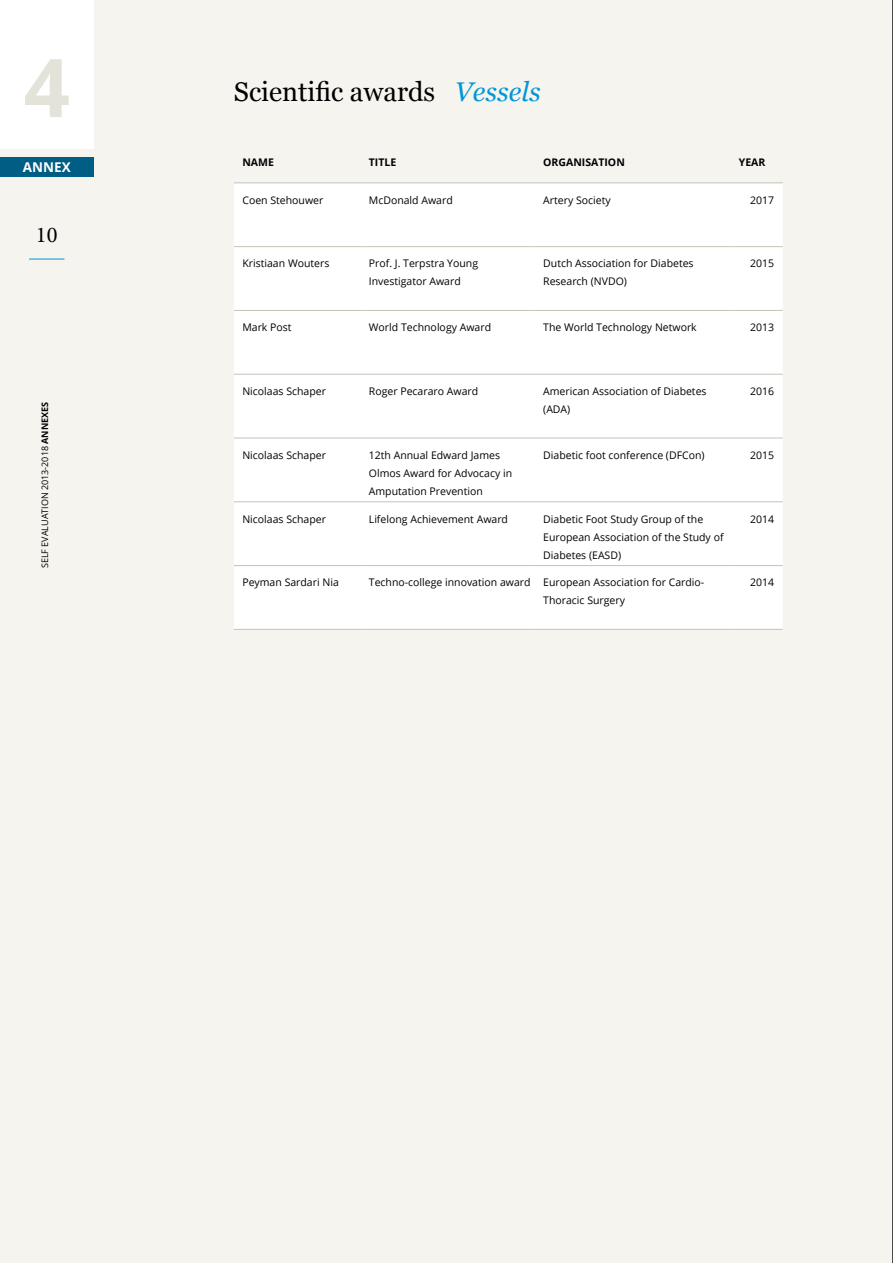
<style>
.page{position:relative;width:893px;height:1263px;background:#f5f4ef}
.page>*{position:absolute;margin:0;border:0;box-sizing:border-box;transform-origin:0 0}
.t1{font:700 81px "Open Sans";color:#e4e3d9}
.t2{font:27px "Georgia";color:#000}
.t3{font:22.5px "Minion Pro";color:#000}
.t4{font:700 13.5px "Open Sans";color:#fff}
.t5{font:10.5px/18px "Open Sans";color:#000}
.t6{font:700 10.5px "Open Sans";color:#000}
.t7{font:9px "Open Sans";color:#000}
.s1{font-weight:700}
.s2{font-style:italic;color:#0097d7}
</style>
<div class="page">
<hr style="left:29px;top:259px;width:35px;height:1px;background:#0097d7">
<div style="left:0;top:0;width:94px;height:148px;background:#fff"></div>
<div style="left:0;top:157px;width:94px;height:19px;background:#005d83"></div>
<svg style="left:234px;top:184px;width:549px;height:445px"></svg>
<hr style="left:234px;top:246px;width:126px;height:1px;background:#c1c5b9">
<hr style="left:360px;top:246px;width:175px;height:1px;background:#c1c5b9">
<hr style="left:535px;top:246px;width:195px;height:1px;background:#c1c5b9">
<hr style="left:730px;top:246px;width:53px;height:1px;background:#c1c5b9">
<hr style="left:234px;top:310px;width:126px;height:1px;background:#c1c5b9">
<hr style="left:360px;top:310px;width:175px;height:1px;background:#c1c5b9">
<hr style="left:535px;top:310px;width:195px;height:1px;background:#c1c5b9">
<hr style="left:730px;top:310px;width:53px;height:1px;background:#c1c5b9">
<hr style="left:234px;top:374px;width:126px;height:1px;background:#c1c5b9">
<hr style="left:360px;top:374px;width:175px;height:1px;background:#c1c5b9">
<hr style="left:535px;top:374px;width:195px;height:1px;background:#c1c5b9">
<hr style="left:730px;top:374px;width:53px;height:1px;background:#c1c5b9">
<hr style="left:234px;top:438px;width:126px;height:1px;background:#c1c5b9">
<hr style="left:360px;top:438px;width:175px;height:1px;background:#c1c5b9">
<hr style="left:535px;top:438px;width:195px;height:1px;background:#c1c5b9">
<hr style="left:730px;top:438px;width:53px;height:1px;background:#c1c5b9">
<hr style="left:234px;top:501px;width:126px;height:1px;background:#c1c5b9">
<hr style="left:360px;top:501px;width:175px;height:1px;background:#c1c5b9">
<hr style="left:535px;top:501px;width:195px;height:1px;background:#c1c5b9">
<hr style="left:730px;top:501px;width:53px;height:1px;background:#c1c5b9">
<hr style="left:234px;top:565px;width:126px;height:1px;background:#c1c5b9">
<hr style="left:360px;top:565px;width:175px;height:1px;background:#c1c5b9">
<hr style="left:535px;top:565px;width:195px;height:1px;background:#c1c5b9">
<hr style="left:730px;top:565px;width:53px;height:1px;background:#c1c5b9">
<hr style="left:234px;top:183px;width:126px;height:1px;background:#c1c5b9">
<hr style="left:360px;top:183px;width:175px;height:1px;background:#c1c5b9">
<hr style="left:535px;top:183px;width:195px;height:1px;background:#c1c5b9">
<hr style="left:730px;top:183px;width:53px;height:1px;background:#c1c5b9">
<hr style="left:234px;top:629px;width:126px;height:1px;background:#c1c5b9">
<hr style="left:360px;top:629px;width:175px;height:1px;background:#c1c5b9">
<hr style="left:535px;top:629px;width:195px;height:1px;background:#c1c5b9">
<hr style="left:730px;top:629px;width:53px;height:1px;background:#c1c5b9">
<h1 class="t1" style="left:24px;top:30px;width:48px">4</h1>
<p class="t4" style="left:23px;top:157px;width:49px">ANNEX</p>
<h3 class="t3" style="left:36px;top:219px;width:23px">10</h3>
<p class="t7" style="left:39px;top:568px;width:168px;rotate:-90deg">SELF EVALUATION 2013-2018 <span class="s1">ANNEXES</span></p>
<h2 class="t2" style="left:234px;top:72px;width:309px">Scientific awards <span class="s2">Vessels</span></h2>
<p class="t6" style="left:242px;top:154px;width:33px">NAME</p>
<p class="t6" style="left:369px;top:154px;width:29px">TITLE</p>
<p class="t6" style="left:543px;top:154px;width:83px">ORGANISATION</p>
<p class="t6" style="left:739px;top:154px;width:28px">YEAR</p>
<p class="t5" style="left:242px;top:191px;width:82px">Coen Stehouwer</p>
<p class="t5" style="left:369px;top:191px;width:85px">McDonald Award</p>
<p class="t5" style="left:543px;top:191px;width:69px">Artery Society</p>
<p class="t5" style="left:750px;top:191px;width:26px">2017</p>
<p class="t5" style="left:242px;top:254px;width:89px">Kristiaan Wouters</p>
<p class="t5" style="left:369px;top:254px;width:111px">Prof. J. Terpstra Young<br>Investigator Award</p>
<p class="t5" style="left:543px;top:254px;width:152px">Dutch Association for Diabetes<br>Research (NVDO)</p>
<p class="t5" style="left:750px;top:254px;width:26px">2015</p>
<p class="t5" style="left:242px;top:318px;width:51px">Mark Post</p>
<p class="t5" style="left:369px;top:318px;width:124px">World Technology Award</p>
<p class="t5" style="left:543px;top:318px;width:155px">The World Technology Network</p>
<p class="t5" style="left:750px;top:318px;width:26px">2013</p>
<p class="t5" style="left:242px;top:382px;width:85px">Nicolaas Schaper</p>
<p class="t5" style="left:369px;top:382px;width:111px">Roger Pecararo Award</p>
<p class="t5" style="left:543px;top:382px;width:165px">American Association of Diabetes (ADA)</p>
<p class="t5" style="left:750px;top:382px;width:26px">2016</p>
<p class="t5" style="left:242px;top:446px;width:85px">Nicolaas Schaper</p>
<p class="t5" style="left:369px;top:446px;width:145px">12th Annual Edward James<br>Olmos Award for Advocacy in<br>Amputation Prevention</p>
<p class="t5" style="left:543px;top:446px;width:163px">Diabetic foot conference (DFCon)</p>
<p class="t5" style="left:750px;top:446px;width:26px">2015</p>
<p class="t5" style="left:242px;top:509px;width:85px">Nicolaas Schaper</p>
<p class="t5" style="left:369px;top:509px;width:141px">Lifelong Achievement Award</p>
<p class="t5" style="left:543px;top:509px;width:182px">Diabetic Foot Study Group of the<br>European Association of the Study of<br>Diabetes (EASD)</p>
<p class="t5" style="left:750px;top:509px;width:26px">2014</p>
<p class="t5" style="left:242px;top:573px;width:98px">Peyman Sardari Nia</p>
<p class="t5" style="left:543px;top:573px;width:163px;text-indent:-174px">Techno-college innovation award European Association for Cardio-<br>Thoracic Surgery</p>
<p class="t5" style="left:750px;top:573px;width:26px">2014</p>
</div>
